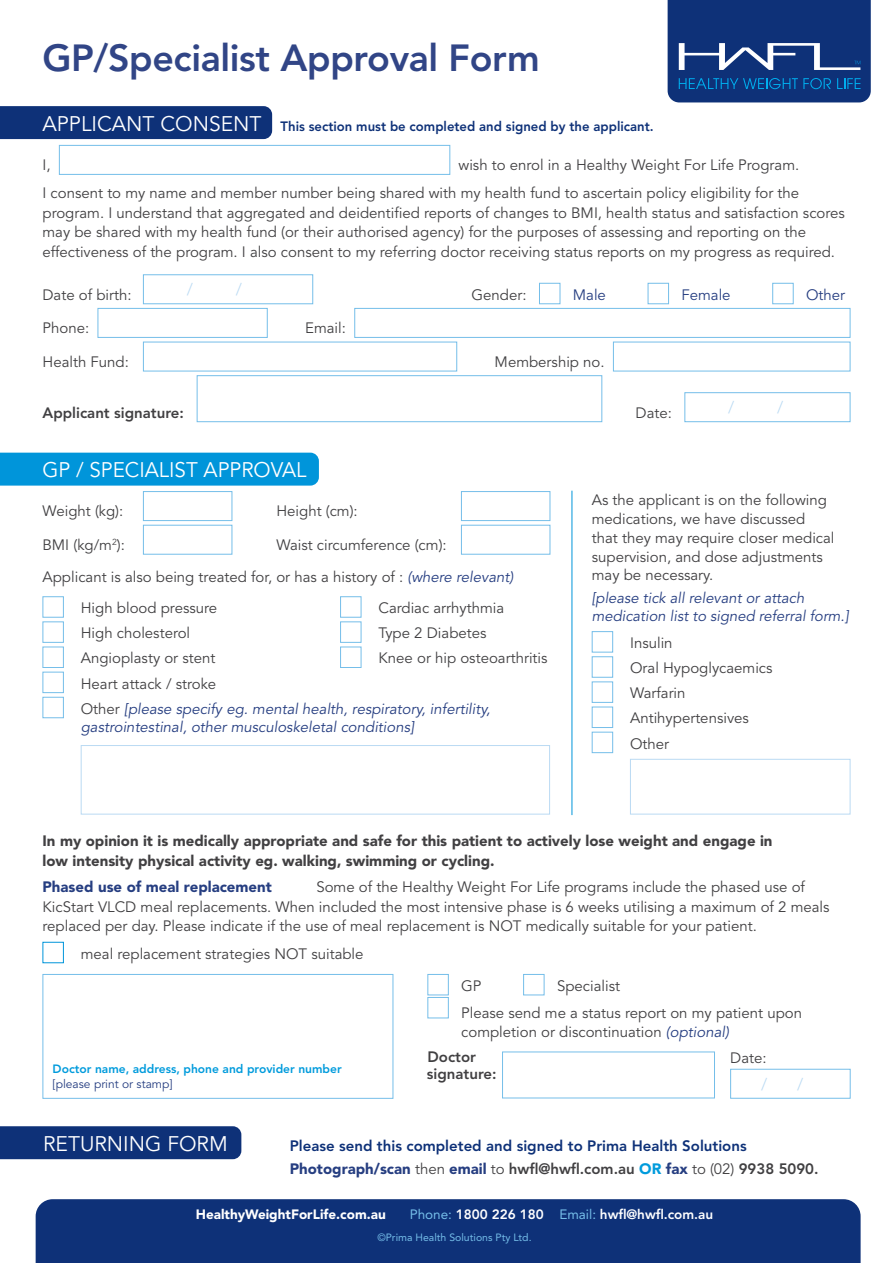
<style>
.page{position:relative;width:893px;height:1263px;background:#fff}
.page>*{position:absolute;margin:0;border:0;box-sizing:border-box;transform-origin:0 0}
.t1{font:800 37.5px "Avenir";letter-spacing:-.01em;color:#314586}
.t2{font:21px "Avenir";color:#fff}
.t3{font:300 16.5px "Avenir";color:#badaf3}
.t4{font:15px/25.2px "Avenir";color:#414042}
.t5{font:italic 15px/25.2px "Avenir";color:#263e81}
.t6{font:900 15px/19.5px "Avenir";color:#414042}
.t7{font:800 15px/23px "Avenir";color:#0e3178}
.t8{font:800 15px "Avenir";color:#414042}
.t9{font:900 15px "Avenir";color:#263e81}
.t10{font:15px "Avenir";color:#263e81}
.t11{font:800 13.5px "Avenir";color:#0e3178}
.t12{font:800 13.5px "Avenir";color:#fff}
.t13{font:900 13.5px "Avenir";color:#fff}
.t14{font:800 12px "Avenir";color:#009bdc}
.t15{font:12px "Avenir";color:#263e81}
.t16{font:10.5px "Avenir";color:#75bee9}
.s1{font-weight:400;font-size:21px;color:#fff}
.s2{font-style:italic;color:#263e81}
.s3{font-style:normal;color:#414042}
.s4{font-weight:800}
.s5{font-weight:900;color:#263e81}
.s6{font-weight:400;color:#414042}
.s7{color:#414042}
.s8{font-weight:900;color:#009bdc}
.s9{font-weight:400;color:#75bee9}
</style>
<div class="page">
<div style="left:59px;top:145px;width:391px;height:30px;background:#fff;border:1px solid #75bee9"></div>
<div style="left:43px;top:942px;width:21px;height:21px;background:#fff;border:1px solid #0095da"></div>
<div style="left:43px;top:974px;width:350px;height:125px;background:#fff;border:1px solid #75bee9"></div>
<div style="left:427px;top:974px;width:22px;height:21px;background:#fff;border:1px solid #75bee9"></div>
<div style="left:523px;top:974px;width:21px;height:21px;background:#fff;border:1px solid #75bee9"></div>
<div style="left:427px;top:997px;width:22px;height:21px;background:#fff;border:1px solid #75bee9"></div>
<div style="left:730px;top:1069px;width:121px;height:29px;border:1px solid #75bee9"></div>
<div style="left:143px;top:274px;width:170px;height:30px;border:1px solid #75bee9"></div>
<div style="left:539px;top:283px;width:21px;height:21px;background:#fff;border:1px solid #75bee9"></div>
<div style="left:648px;top:283px;width:21px;height:21px;background:#fff;border:1px solid #75bee9"></div>
<div style="left:772px;top:283px;width:22px;height:21px;background:#fff;border:1px solid #75bee9"></div>
<div style="left:98px;top:308px;width:170px;height:30px;background:#fff;border:1px solid #75bee9"></div>
<div style="left:354px;top:308px;width:496px;height:30px;background:#fff;border:1px solid #75bee9"></div>
<div style="left:197px;top:375px;width:405px;height:47px;background:#fff;border:1px solid #75bee9"></div>
<div style="left:684px;top:392px;width:166px;height:30px;border:1px solid #75bee9"></div>
<div style="left:0;top:106px;width:272px;height:33px;background:#0e3178"></div>
<div style="left:0;top:453px;width:319px;height:33px;background:#0095da"></div>
<div style="left:143px;top:491px;width:89px;height:30px;background:#fff;border:1px solid #75bee9"></div>
<div style="left:461px;top:491px;width:89px;height:30px;background:#fff;border:1px solid #75bee9"></div>
<div style="left:143px;top:525px;width:89px;height:30px;background:#fff;border:1px solid #75bee9"></div>
<div style="left:461px;top:525px;width:89px;height:30px;background:#fff;border:1px solid #75bee9"></div>
<div style="left:43px;top:596px;width:21px;height:22px;background:#fff;border:1px solid #75bee9"></div>
<div style="left:340px;top:596px;width:21px;height:22px;background:#fff;border:1px solid #75bee9"></div>
<div style="left:43px;top:621px;width:21px;height:22px;background:#fff;border:1px solid #75bee9"></div>
<div style="left:340px;top:621px;width:21px;height:22px;background:#fff;border:1px solid #75bee9"></div>
<div style="left:43px;top:647px;width:21px;height:21px;background:#fff;border:1px solid #75bee9"></div>
<div style="left:340px;top:647px;width:21px;height:21px;background:#fff;border:1px solid #75bee9"></div>
<div style="left:43px;top:672px;width:21px;height:21px;background:#fff;border:1px solid #75bee9"></div>
<div style="left:43px;top:697px;width:21px;height:21px;background:#fff;border:1px solid #75bee9"></div>
<div style="left:81px;top:745px;width:469px;height:69px;background:#fff;border:1px solid #badaf3"></div>
<div style="left:592px;top:631px;width:21px;height:21px;background:#fff;border:1px solid #75bee9"></div>
<div style="left:592px;top:656px;width:21px;height:22px;background:#fff;border:1px solid #75bee9"></div>
<div style="left:592px;top:681px;width:21px;height:22px;background:#fff;border:1px solid #75bee9"></div>
<div style="left:592px;top:707px;width:21px;height:21px;background:#fff;border:1px solid #75bee9"></div>
<div style="left:592px;top:732px;width:21px;height:21px;background:#fff;border:1px solid #75bee9"></div>
<div style="left:630px;top:759px;width:220px;height:55px;background:#fff;border:1px solid #badaf3"></div>
<hr style="left:572px;top:491px;width:1px;height:324px;background:#0095da">
<div style="left:36px;top:1199px;width:825px;height:64px;background:#0e3178"></div>
<div style="left:0;top:1126px;width:241px;height:33px;background:#0e3178"></div>
<svg style="left:668px;top:0;width:203px;height:102px;background:#1c4083"></svg>
<h1 class="t1" style="left:43px;top:42px;width:499px">GP/Specialist Approval Form</h1>
<p class="t11" style="left:43px;top:120px;width:613px"><span class="s1">APPLICANT CONSENT</span> This section must be completed and signed by the applicant.</p>
<p class="t4" style="left:43px;top:153px;width:758px;line-height:28px;text-align:right">wish to enrol in a Healthy Weight For Life Program.<br>I consent to my name and member number being shared with my health fund to ascertain policy eligibility for the</p>
<p class="t4" style="left:43px;top:204px;width:804px;line-height:19.5px">program. I understand that aggregated and deidentified reports of changes to BMI, health status and satisfaction scores may be shared with my health fund (or their authorised agency) for the purposes of assessing and reporting on the effectiveness of the program. I also consent to my referring doctor receiving status reports on my progress as required.</p>
<p class="t4" style="left:43px;top:154px;width:10px">I,</p>
<p class="t4" style="left:43px;top:283px;width:91px">Date of birth:</p>
<p class="t3" style="left:187px;top:280px;width:8px">/</p>
<p class="t3" style="left:236px;top:280px;width:8px">/</p>
<p class="t4" style="left:472px;top:283px;width:57px">Gender:</p>
<p class="t10" style="left:573px;top:288px;width:35px">Male</p>
<p class="t10" style="left:681px;top:288px;width:51px">Female</p>
<p class="t10" style="left:806px;top:288px;width:41px">Other</p>
<p class="t4" style="left:43px;top:317px;width:48px">Phone:</p>
<p class="t4" style="left:305px;top:317px;width:42px">Email:</p>
<p class="t4" style="left:43px;top:351px;width:88px">Health Fund:</p>
<p class="t4" style="left:495px;top:351px;width:112px">Membership no.</p>
<p class="t8" style="left:43px;top:406px;width:143px">Applicant signature:</p>
<p class="t4" style="left:636px;top:401px;width:38px">Date:</p>
<p class="t3" style="left:728px;top:398px;width:8px">/</p>
<p class="t3" style="left:777px;top:398px;width:8px">/</p>
<h2 class="t2" style="left:43px;top:461px;width:266px">GP / SPECIALIST APPROVAL</h2>
<p class="t4" style="left:43px;top:500px;width:82px">Weight (kg):</p>
<p class="t4" style="left:276px;top:500px;width:83px">Height (cm):</p>
<p class="t4" style="left:43px;top:534px;width:84px">BMI (kg/m<sup>2</sup>):</p>
<p class="t4" style="left:276px;top:534px;width:172px">Waist circumference (cm):</p>
<p class="t4" style="left:43px;top:565px;width:472px">Applicant is also being treated for, or has a history of : <span class="s2">(where relevant)</span></p>
<p class="t4" style="left:81px;top:597px;width:138px">High blood pressure</p>
<p class="t4" style="left:378px;top:597px;width:127px">Cardiac arrhythmia</p>
<p class="t4" style="left:81px;top:622px;width:111px">High cholesterol</p>
<p class="t4" style="left:378px;top:622px;width:110px">Type 2 Diabetes</p>
<p class="t4" style="left:81px;top:647px;width:136px">Angioplasty or stent</p>
<p class="t4" style="left:378px;top:647px;width:171px">Knee or hip osteoarthritis</p>
<p class="t5" style="left:81px;top:672px;width:411px"><span class="s3">Heart attack / stroke<br>Other</span> [please specify eg. mental health, respiratory, infertility,</p>
<p class="t5" style="left:81px;top:716px;width:335px">gastrointestinal, other musculoskeletal conditions]</p>
<p class="t4" style="left:592px;top:492px;width:244px;line-height:18.8px">As the applicant is on the following medications, we have discussed that they may require closer medical supervision, and dose adjustments may be necessary.</p>
<p class="t5" style="left:592px;top:590px;width:258px;line-height:18px">[please tick all relevant or attach medication list to signed referral form.]</p>
<p class="t4" style="left:630px;top:632px;width:144px">Insulin<br>Oral Hypoglycaemics<br>Warfarin<br>Antihypertensives<br>Other</p>
<p class="t6" style="left:43px;top:832px;width:731px">In my opinion it is medically appropriate and safe for this patient to actively lose weight and engage in low intensity physical activity eg. walking, swimming or cycling.</p>
<p class="t9" style="left:43px;top:881px;width:231px">Phased use of meal replacement</p>
<p class="t4" style="left:43px;top:879px;width:788px;line-height:19.5px;text-indent:274px">Some of the Healthy Weight For Life programs include the phased use of<br>KicStart VLCD meal replacements. When included the most intensive phase is 6 weeks utilising a maximum of 2 meals replaced per day. Please indicate if the use of meal replacement is NOT medically suitable for your patient.</p>
<p class="t4" style="left:81px;top:942px;width:284px">meal replacement strategies NOT suitable</p>
<p class="t4" style="left:461px;top:975px;width:22px">GP</p>
<p class="t4" style="left:461px;top:973px;width:342px;line-height:27.5px;text-indent:96px">Specialist<br>Please send me a status report on my patient upon</p>
<p class="t4" style="left:427px;top:1021px;width:303px;text-indent:34px">completion or discontinuation <span class="s2">(optional)<br></span><span class="s4">Doctor</span></p>
<p class="t4" style="left:730px;top:1046px;width:38px">Date:</p>
<p class="t3" style="left:761px;top:1074px;width:8px">/</p>
<p class="t3" style="left:797px;top:1074px;width:8px">/</p>
<p class="t14" style="left:53px;top:1063px;width:291px">Doctor name, address, phone and provider number</p>
<p class="t15" style="left:53px;top:1078px;width:121px">[please print or stamp]</p>
<p class="t8" style="left:427px;top:1068px;width:71px">signature:</p>
<h2 class="t2" style="left:43px;top:1134px;width:186px">RETURNING FORM</h2>
<p class="t7" style="left:290px;top:1136px;width:530px">Please send this completed and signed to Prima Health Solutions<br><span class="s5">Photograph/scan</span> <span class="s6">then</span> <span class="s5">email</span> <span class="s6">to</span> <span class="s7">hwfl@hwfl.com.au</span> <span class="s8">OR</span> <span class="s5">fax</span> <span class="s6">to (02)</span> <span class="s7">9938 5090.</span></p>
<p class="t13" style="left:196px;top:1209px;width:191px">HealthyWeightForLife.com.au</p>
<p class="t12" style="left:410px;top:1209px;width:305px"><span class="s9">Phone:</span> 1800 226 180 <span class="s9">Email:</span> hwfl@hwfl.com.au</p>
<p class="t16" style="left:377px;top:1233px;width:156px">©Prima Health Solutions Pty Ltd.</p>
</div>
